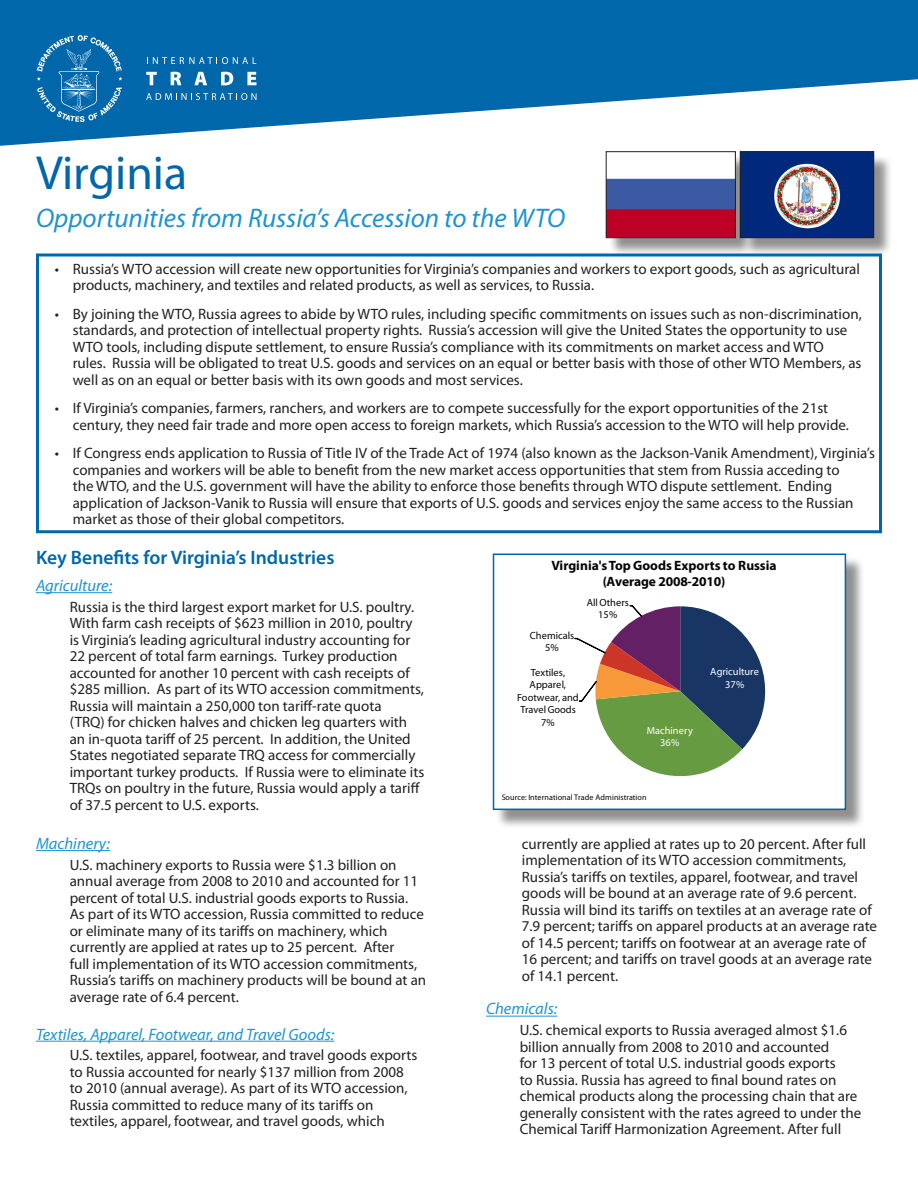
<style>
.page{position:relative;width:918px;height:1188px;background:#fff}
.page>*{position:absolute;margin:0;border:0;box-sizing:border-box;transform-origin:0 0}
.State_Name{font:48px "Myriad Pro";color:#0067aa}
.t1{font:italic 27px "Myriad Pro";color:#1c94d2}
.Heading_2{font:600 19.5px "Myriad Pro";color:#0067aa}
.Heading_3{font:italic 16.5px "Myriad Pro";color:#1c94d2}
.Heading_4{font:15px/16.5px "Myriad Pro";color:#231f20}
.t2{font:700 13.5px/16.6px "Myriad Pro";letter-spacing:-.005em;color:#050504;text-align:center}
.t3{font:10.35px/12.5px "Myriad Pro";color:#050504;text-align:center}
.t4{font:10.35px/12.3px "Myriad Pro";letter-spacing:.005em;color:#fff;text-align:center}
.t5{font:8.1px "Myriad Pro";letter-spacing:.005em;color:#050504}
</style>
<div class="page">
<svg style="left:0;top:0;width:918px;height:146px"></svg>
<svg style="left:37px;top:35px;width:85px;height:87px;background:#237bb5"></svg>
<svg style="left:147px;top:57px;width:109px;height:7px"></svg>
<svg style="left:146px;top:72px;width:11px;height:13px"></svg>
<svg style="left:171px;top:72px;width:10px;height:13px"></svg>
<svg style="left:194px;top:72px;width:13px;height:13px"></svg>
<svg style="left:221px;top:72px;width:12px;height:13px"></svg>
<svg style="left:247px;top:72px;width:9px;height:13px"></svg>
<svg style="left:146px;top:93px;width:110px;height:7px"></svg>
<div style="left:495px;top:556px;width:370px;height:273px;background:#231f20;opacity:.5"></div>
<div style="left:493px;top:554px;width:352px;height:255px;background:#fff"></div>
<svg style="left:575px;top:606px;width:191px;height:171px"></svg>
<div style="left:493px;top:554px;width:353px;height:256px;border:2px solid #0067aa"></div>
<div style="left:608px;top:154px;width:146px;height:102px;background:#231f20;opacity:.5"></div>
<img style="left:608px;top:154px;width:126px;height:82px">
<div style="left:606px;top:152px;width:130px;height:86px;border:1px solid #231f20"></div>
<div style="left:742px;top:154px;width:150px;height:102px;background:#231f20;opacity:.5"></div>
<img style="left:742px;top:154px;width:130px;height:82px">
<div style="left:740px;top:152px;width:134px;height:86px;border:1px solid #231f20"></div>
<div style="left:36px;top:254px;width:846px;height:279px;border:3px solid #0067aa"></div>
<hr style="left:36px;top:592px;width:76px;height:1px;background:#1c94d2">
<hr style="left:36px;top:850px;width:74px;height:1px;background:#1c94d2">
<hr style="left:486px;top:1016px;width:71px;height:1px;background:#1c94d2">
<hr style="left:36px;top:1041px;width:298px;height:1px;background:#1c94d2">
<p class="State_Name" style="left:36px;top:143px;width:153px">Virginia</p>
<p class="t1" style="left:36px;top:202px;width:531px">Opportunities from Russia’s Accession to the WTO</p>
<p class="Heading_4" style="left:73px;top:260px;width:789px;text-indent:-18px">• Russia’s WTO accession will create new opportunities for Virginia’s companies and workers to export goods, such as agricultural products, machinery, and textiles and related products, as well as services, to Russia.</p>
<p class="Heading_4" style="left:73px;top:305px;width:791px;text-indent:-18px">• By joining the WTO, Russia agrees to abide by WTO rules, including specific commitments on issues such as non-discrimination, standards, and protection of intellectual property rights. Russia’s accession will give the United States the opportunity to use WTO tools, including dispute settlement, to ensure Russia’s compliance with its commitments on market access and WTO<br>rules. Russia will be obligated to treat U.S. goods and services on an equal or better basis with those of other WTO Members, as well as on an equal or better basis with its own goods and most services.</p>
<p class="Heading_4" style="left:73px;top:400px;width:778px;text-indent:-18px">• If Virginia’s companies, farmers, ranchers, and workers are to compete successfully for the export opportunities of the 21st century, they need fair trade and more open access to foreign markets, which Russia’s accession to the WTO will help provide.</p>
<p class="Heading_4" style="left:73px;top:445px;width:804px;text-indent:-18px">• If Congress ends application to Russia of Title IV of the Trade Act of 1974 (also known as the Jackson-Vanik Amendment), Virginia’s companies and workers will be able to benefit from the new market access opportunities that stem from Russia acceding to<br>the WTO, and the U.S. government will have the ability to enforce those benefits through WTO dispute settlement. Ending application of Jackson-Vanik to Russia will ensure that exports of U.S. goods and services enjoy the same access to the Russian market as those of their global competitors.</p>
<p class="Heading_2" style="left:36px;top:545px;width:300px">Key Benefits for Virginia’s Industries</p>
<p class="Heading_3" style="left:36px;top:575px;width:78px">Agriculture:</p>
<p class="Heading_4" style="left:70px;top:598px;width:356px">Russia is the third largest export market for U.S. poultry.<br>With farm cash receipts of $623 million in 2010, poultry is Virginia’s leading agricultural industry accounting for 22 percent of total farm earnings. Turkey production accounted for another 10 percent with cash receipts of $285 million. As part of its WTO accession commitments, Russia will maintain a 250,000 ton tariff-rate quota<br>(TRQ) for chicken halves and chicken leg quarters with an in-quota tariff of 25 percent. In addition, the United States negotiated separate TRQ access for commercially important turkey products. If Russia were to eliminate its TRQs on poultry in the future, Russia would apply a tariff of 37.5 percent to U.S. exports.</p>
<p class="Heading_3" style="left:36px;top:833px;width:75px">Machinery:</p>
<p class="Heading_4" style="left:70px;top:856px;width:358px">U.S. machinery exports to Russia were $1.3 billion on annual average from 2008 to 2010 and accounted for 11 percent of total U.S. industrial goods exports to Russia.<br>As part of its WTO accession, Russia committed to reduce or eliminate many of its tariffs on machinery, which currently are applied at rates up to 25 percent. After<br>full implementation of its WTO accession commitments, Russia’s tariffs on machinery products will be bound at an average rate of 6.4 percent.</p>
<p class="Heading_3" style="left:36px;top:1024px;width:300px">Textiles, Apparel, Footwear, and Travel Goods:</p>
<p class="Heading_4" style="left:70px;top:1047px;width:349px">U.S. textiles, apparel, footwear, and travel goods exports to Russia accounted for nearly $137 million from 2008 to 2010 (annual average). As part of its WTO accession, Russia committed to reduce many of its tariffs on textiles, apparel, footwear, and travel goods, which</p>
<p class="t2" style="left:551px;top:557px;width:227px">Virginia'sTop Goods Exports to Russia (Average 2008-2010)</p>
<p class="t3" style="left:530px;top:629px;width:46px">Chemicals<br>5%</p>
<p class="t3" style="left:517px;top:666px;width:63px">Textiles,<br>Apparel,<br>Footwear, and<br>TravelGoods<br>7%</p>
<p class="t3" style="left:587px;top:596px;width:44px">AllOthers<br>15%</p>
<p class="t4" style="left:647px;top:724px;width:48px">Machinery<br>36%</p>
<p class="t4" style="left:710px;top:665px;width:50px">Agriculture<br>37%</p>
<p class="t5" style="left:502px;top:793px;width:146px">Source: International Trade Administration</p>
<p class="Heading_4" style="left:522px;top:835px;width:357px">currently are applied at rates up to 20 percent. After full implementation of its WTO accession commitments, Russia’s tariffs on textiles, apparel, footwear, and travel goods will be bound at an average rate of 9.6 percent.<br>Russia will bind its tariffs on textiles at an average rate of 7.9 percent; tariffs on apparel products at an average rate of 14.5 percent; tariffs on footwear at an average rate of 16 percent; and tariffs on travel goods at an average rate of 14.1 percent.</p>
<p class="Heading_3" style="left:486px;top:999px;width:73px">Chemicals:</p>
<p class="Heading_4" style="left:520px;top:1022px;width:343px">U.S. chemical exports to Russia averaged almost $1.6 billion annually from 2008 to 2010 and accounted<br>for 13 percent of total U.S. industrial goods exports<br>to Russia. Russia has agreed to final bound rates on chemical products along the processing chain that are generally consistent with the rates agreed to under the Chemical Tariff Harmonization Agreement. After full</p>
</div>
